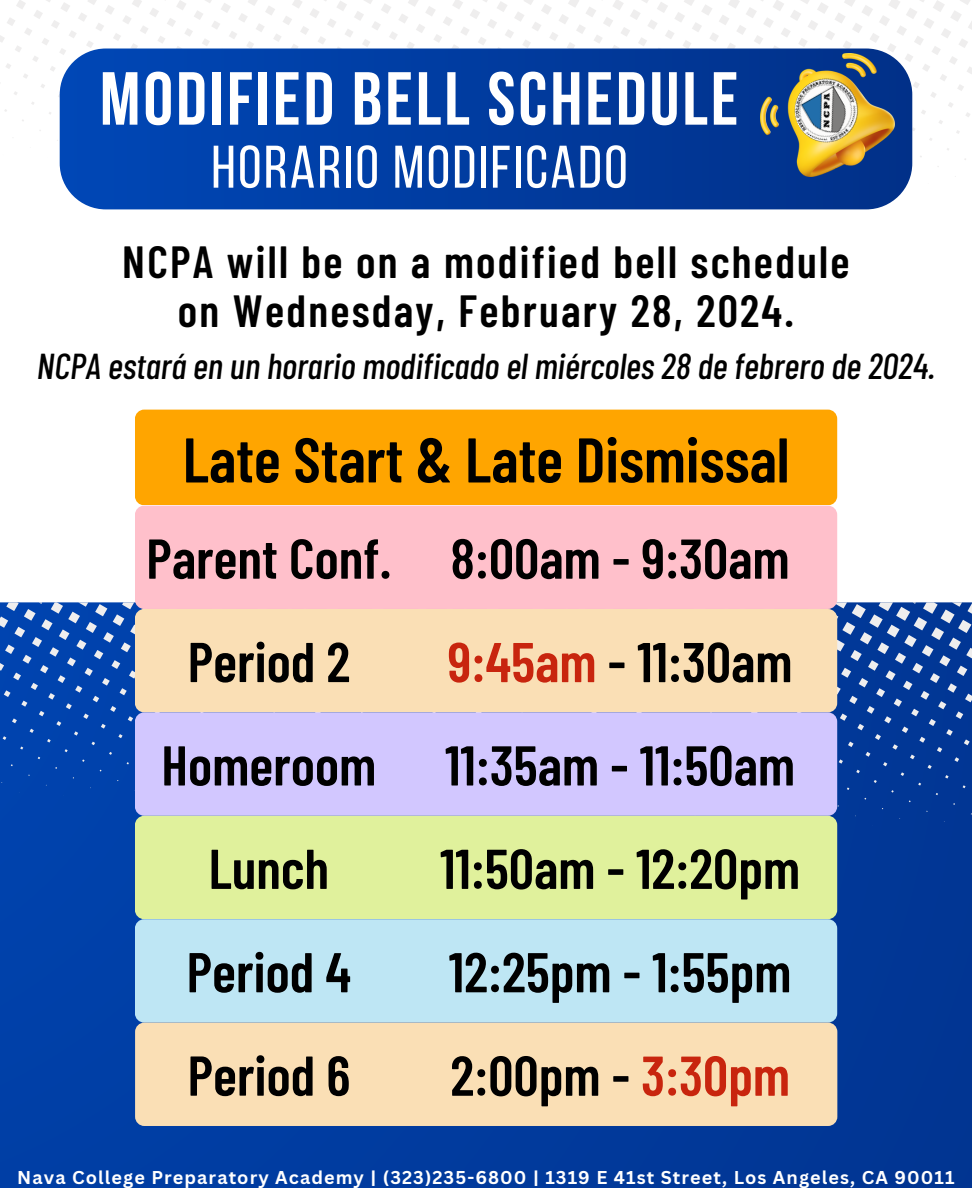
<style>
.page{position:relative;width:972px;height:1188px;background:#fff}
.page>*{position:absolute;margin:0;border:0;box-sizing:border-box;transform-origin:0 0}
.t1{font:700 75px "Bebas Neue";letter-spacing:.04em;color:#fff}
.t2{font:600 63px "Barlow Condensed";color:#000}
.t3{font:60px "Bebas Neue";letter-spacing:.04em;color:#fff}
.t4{font:600 55.95px "Barlow Condensed";color:#000}
.t5{font:600 45px/49.5px "Barlow Condensed";letter-spacing:.05em;color:#000;text-align:center}
.t6{font:italic 500 36px "Barlow Condensed";color:#000}
.t7{font:700 18px "Canva Sans";letter-spacing:.06em;color:#fff}
.s1{color:#c8250e}
</style>
<div class="page">
<div style="left:0;top:602px;width:972px;height:586px;background:linear-gradient(to right,#0040a8,#013592)"></div>
<svg style="left:0;top:603px;width:972px;height:226px;background:#134aa7"></svg>
<svg style="left:0;top:0;width:972px;height:192px"></svg>
<div style="left:60px;top:49px;width:852px;height:160px;background:linear-gradient(to right,#0047b6,#013088);border-radius:46px"></div>
<img style="left:760px;top:53px;width:134px;height:124px">
<img style="left:790px;top:73px;width:74px;height:74px">
<div style="left:135px;top:506px;width:702px;height:103px;background:#ffc0cb;border-radius:9px"></div>
<div style="left:135px;top:410px;width:702px;height:95px;background:#ffa500;border-radius:9px"></div>
<div style="left:135px;top:609px;width:702px;height:103px;background:#fadfb5;border-radius:9px"></div>
<div style="left:135px;top:712px;width:702px;height:104px;background:#d2c7ff;border-radius:9px"></div>
<div style="left:135px;top:816px;width:702px;height:103px;background:#e0f19c;border-radius:9px"></div>
<div style="left:135px;top:919px;width:702px;height:104px;background:#bee6f4;border-radius:9px"></div>
<div style="left:135px;top:1023px;width:702px;height:103px;background:#fadfb5;border-radius:9px"></div>
<h1 class="t1" style="left:100px;top:68px;width:640px">MODIFIED BELL SCHEDULE</h1>
<h1 class="t3" style="left:211px;top:143px;width:418px">HORARIO MODIFICADO</h1>
<h4 class="t5" style="left:122px;top:235px;width:729px">NCPA will be on a modified bell schedule on Wednesday, February 28, 2024.</h4>
<h5 class="t6" style="left:37px;top:343px;width:900px">NCPA estará en un horario modificado el miércoles 28 de febrero de 2024.</h5>
<h3 class="t2" style="left:183px;top:419px;width:608px">Late Start &amp; Late Dismissal</h3>
<h2 class="t4" style="left:146px;top:523px;width:247px">Parent Conf.</h2>
<h3 class="t4" style="left:451px;top:523px;width:341px">8:00am - 9:30am</h3>
<h3 class="t4" style="left:188px;top:626px;width:164px">Period 2</h3>
<h3 class="t4" style="left:448px;top:626px;width:346px"><span class="s1">9:45am</span> - 11:30am</h3>
<h3 class="t4" style="left:161px;top:730px;width:217px">Homeroom</h3>
<h3 class="t4" style="left:445px;top:730px;width:352px">11:35am - 11:50am</h3>
<h3 class="t4" style="left:209px;top:833px;width:122px">Lunch</h3>
<h3 class="t4" style="left:440px;top:833px;width:362px">11:50am - 12:20pm</h3>
<h3 class="t4" style="left:187px;top:936px;width:166px">Period 4</h3>
<h3 class="t4" style="left:449px;top:936px;width:344px">12:25pm - 1:55pm</h3>
<h3 class="t4" style="left:188px;top:1040px;width:164px">Period 6</h3>
<h3 class="t4" style="left:450px;top:1040px;width:341px">2:00pm - <span class="s1">3:30pm</span></h3>
<p class="t7" style="left:17px;top:1165px;width:939px">Nava College Preparatory Academy | (323)235-6800 | 1319 E 41st Street, Los Angeles, CA 90011</p>
</div>
